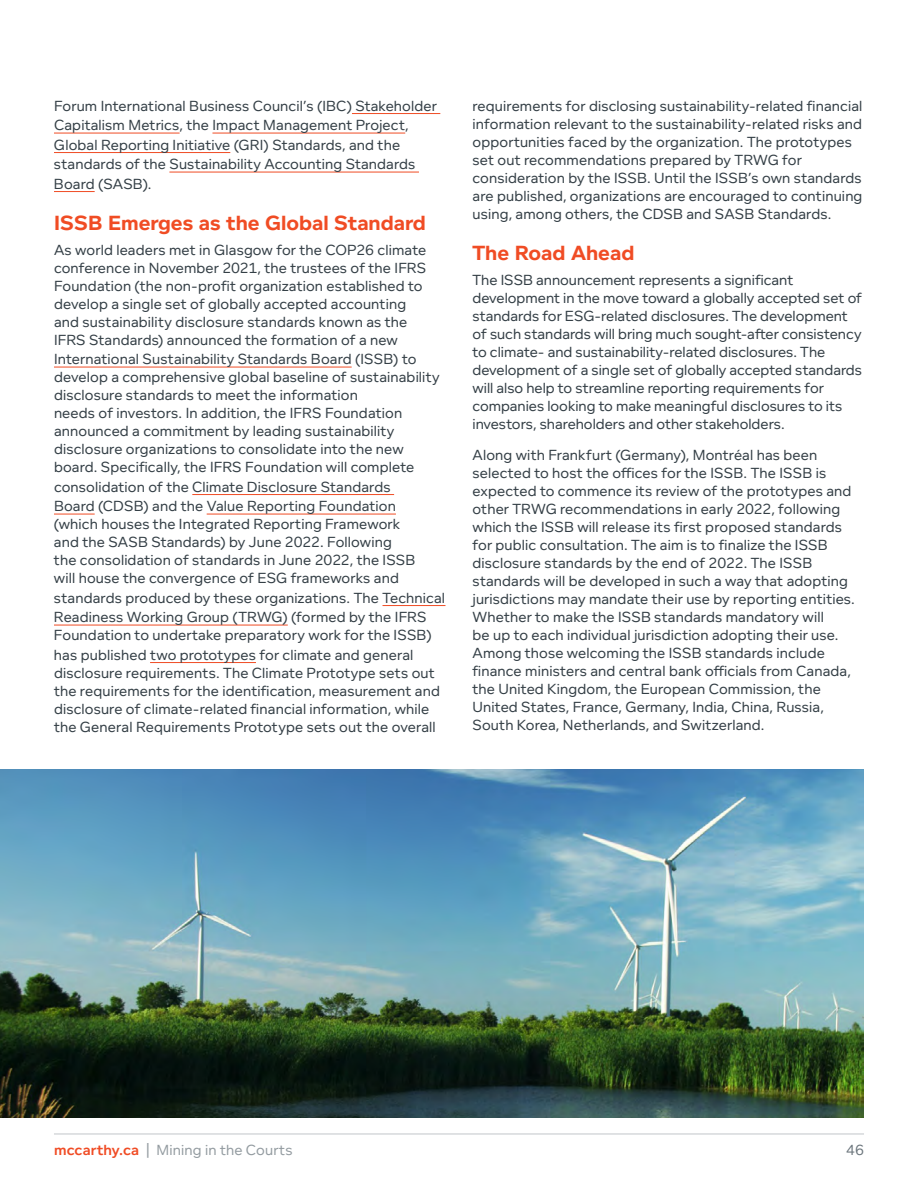
<style>
.page{position:relative;width:918px;height:1188px;background:#fff}
.page>*{position:absolute;margin:0;border:0;box-sizing:border-box;transform-origin:0 0}
.t1{font:700 21px "Foundry Context";color:#f04c24}
.BODY{font:15px/18px "Foundry Context";letter-spacing:.01em;color:#343f46}
.t2{font:15px "Foundry Context";letter-spacing:.01em;color:#949ca1}
.t3{font:15px "Foundry Context";color:#6b757c}
.s1{font-weight:600;color:#f04c25}
</style>
<div class="page">
<hr style="left:54px;top:1133px;width:810px;height:1px;background:#949ca1">
<hr style="left:54px;top:1134px;width:810px;height:1px;background:#949ca1">
<hr style="left:352px;top:113px;width:88px;height:1px;background:#f04c24">
<hr style="left:54px;top:133px;width:126px;height:1px;background:#f04c24">
<hr style="left:212px;top:133px;width:193px;height:1px;background:#f04c24">
<hr style="left:54px;top:152px;width:176px;height:1px;background:#f04c24">
<hr style="left:169px;top:172px;width:250px;height:1px;background:#f04c24">
<hr style="left:54px;top:191px;width:41px;height:1px;background:#f04c24">
<hr style="left:54px;top:367px;width:298px;height:1px;background:#f04c24">
<hr style="left:192px;top:494px;width:202px;height:1px;background:#f04c24">
<hr style="left:54px;top:514px;width:41px;height:1px;background:#f04c24">
<hr style="left:207px;top:514px;width:189px;height:1px;background:#f04c24">
<hr style="left:383px;top:605px;width:62px;height:1px;background:#f04c24">
<hr style="left:54px;top:625px;width:234px;height:1px;background:#f04c24">
<hr style="left:150px;top:662px;width:106px;height:1px;background:#f04c24">
<img style="left:0;top:770px;width:864px;height:348px">
<p class="BODY" style="left:54px;top:95px;width:384px;line-height:19.5px">Forum International Business Council’s (IBC) Stakeholder Capitalism Metrics, the Impact Management Project, Global Reporting Initiative (GRI) Standards, and the standards of the Sustainability Accounting Standards Board (SASB).</p>
<h4 class="t1" style="left:54px;top:210px;width:373px">ISSB Emerges as the Global Standard</h4>
<p class="BODY" style="left:54px;top:240px;width:374px">As world leaders met in Glasgow for the COP26 climate conference in November 2021, the trustees of the IFRS Foundation (the non-profit organization established to develop a single set of globally accepted accounting and sustainability disclosure standards known as the IFRS Standards) announced the formation of a new</p>
<p class="BODY" style="left:54px;top:350px;width:387px">International Sustainability Standards Board (ISSB) to develop a comprehensive global baseline of sustainability disclosure standards to meet the information<br>needs of investors. In addition, the IFRS Foundation announced a commitment by leading sustainability disclosure organizations to consolidate into the new board. Specifically, the IFRS Foundation will complete</p>
<p class="BODY" style="left:54px;top:476px;width:343px;line-height:19.5px">consolidation of the Climate Disclosure Standards<br>Board (CDSB) and the Value Reporting Foundation</p>
<p class="BODY" style="left:54px;top:515px;width:363px">(which houses the Integrated Reporting Framework and the SASB Standards) by June 2022. Following the consolidation of standards in June 2022, the ISSB will house the convergence of ESG frameworks and</p>
<p class="BODY" style="left:54px;top:587px;width:393px;line-height:19.5px">standards produced by these organizations. The Technical<br>Readiness Working Group (TRWG) (formed by the IFRS</p>
<p class="BODY" style="left:54px;top:625px;width:379px;line-height:19.5px">Foundation to undertake preparatory work for the ISSB) has published two prototypes for climate and general</p>
<p class="BODY" style="left:54px;top:663px;width:387px">disclosure requirements. The Climate Prototype sets out the requirements for the identification, measurement and disclosure of climate-related financial information, while the General Requirements Prototype sets out the overall</p>
<p class="BODY" style="left:473px;top:96px;width:391px">requirements for disclosing sustainability-related financial information relevant to the sustainability-related risks and opportunities faced by the organization. The prototypes set out recommendations prepared by TRWG for consideration by the ISSB. Until the ISSB’s own standards are published, organizations are encouraged to continuing using, among others, the CDSB and SASB Standards.</p>
<h4 class="t1" style="left:472px;top:240px;width:163px">The Road Ahead</h4>
<p class="BODY" style="left:472px;top:270px;width:391px">The ISSB announcement represents a significant development in the move toward a globally accepted set of standards for ESG-related disclosures. The development of such standards will bring much sought-after consistency to climate- and sustainability-related disclosures. The development of a single set of globally accepted standards will also help to streamline reporting requirements for companies looking to make meaningful disclosures to its investors, shareholders and other stakeholders.</p>
<p class="BODY" style="left:472px;top:446px;width:384px">Along with Frankfurt (Germany), Montréal has been selected to host the offices for the ISSB. The ISSB is expected to commence its review of the prototypes and other TRWG recommendations in early 2022, following which the ISSB will release its first proposed standards for public consultation. The aim is to finalize the ISSB disclosure standards by the end of 2022. The ISSB standards will be developed in such a way that adopting jurisdictions may mandate their use by reporting entities.<br>Whether to make the ISSB standards mandatory will<br>be up to each individual jurisdiction adopting their use.<br>Among those welcoming the ISSB standards include finance ministers and central bank officials from Canada, the United Kingdom, the European Commission, the United States, France, Germany, India, China, Russia, South Korea, Netherlands, and Switzerland.</p>
<p class="t2" style="left:54px;top:1141px;width:240px"><span class="s1">mccarthy.ca</span> | Mining in the Courts</p>
<p class="t3" style="left:846px;top:1141px;width:19px">46</p>
</div>
